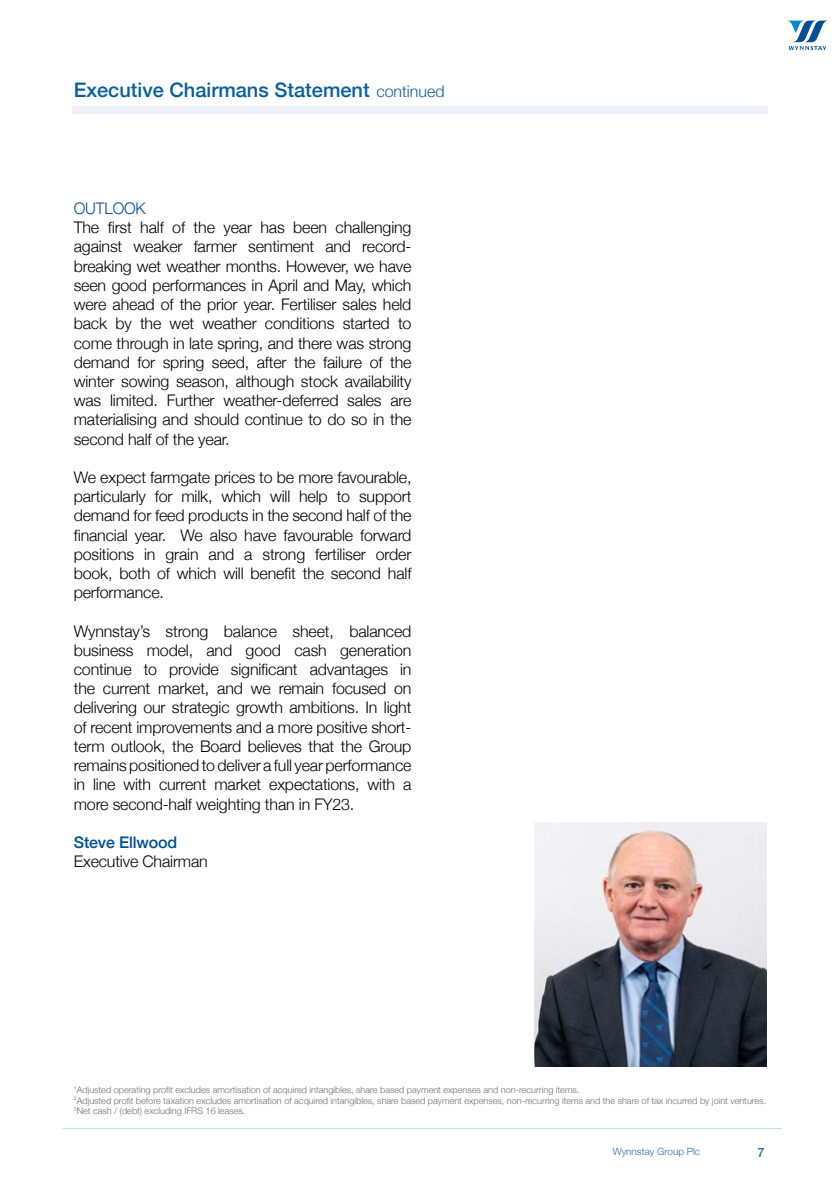
<style>
.page{position:relative;width:840px;height:1191px;background:#fff}
.page>*{position:absolute;margin:0;border:0;box-sizing:border-box;transform-origin:0 0}
.t1{font:500 20px "Helvetica Neue";color:#085f9d}
.t2{font:300 16px/19.2px "Helvetica Neue";letter-spacing:-.01em;color:#000;text-align:justify}
.t3{font:500 16px "Helvetica Neue";letter-spacing:-.01em;color:#005092}
.t4{font:300 16px "Helvetica Neue";letter-spacing:-.01em;color:#005092}
.t5{font:500 12.8px "Helvetica Neue";color:#2e6aa6}
.t6{font:300 10px "Helvetica Neue";color:#2e6aa6}
.t7{font:300 9px/11px "Helvetica Neue";color:#706f6f}
.s1{font-weight:300;font-size:16px}
</style>
<div class="page">
<svg style="left:788px;top:21px;width:39px;height:29px"></svg>
<div style="left:72px;top:106px;width:695px;height:8px;background:#edf0f8"></div>
<hr style="left:62px;top:1128px;width:719px;height:1px;background:#008bcb">
<img style="left:534px;top:822px;width:231px;height:244px">
<p class="t1" style="left:74px;top:74px;width:372px">Executive Chairmans Statement <span class="s1">continued</span></p>
<p class="t4" style="left:74px;top:195px;width:73px">OUTLOOK</p>
<p class="t2" style="left:74px;top:217px;width:339px">The first half of the year has been challenging against weaker farmer sentiment and record&shy;breaking wet weather months. However, we have seen good performances in April and May, which were ahead of the prior year. Fertiliser sales held back by the wet weather conditions started to come through in late spring, and there was strong demand for spring seed, after the failure of the winter sowing season, although stock availability was limited. Further weather-deferred sales are materialising and should continue to do so in the second half of the year.</p>
<p class="t2" style="left:74px;top:466px;width:339px">We expect farmgate prices to be more favourable, particularly for milk, which will help to support demand for feed products in the second half of the financial year. We also have favourable forward positions in grain and a strong fertiliser order book, both of which will benefit the second half performance.</p>
<p class="t2" style="left:74px;top:620px;width:339px">Wynnstay’s strong balance sheet, balanced business model, and good cash generation continue to provide significant advantages in the current market, and we remain focused on delivering our strategic growth ambitions. In light of recent improvements and a more positive short&shy;term outlook, the Board believes that the Group remains positioned to deliver a full year performance in line with current market expectations, with a more second-half weighting than in FY23.</p>
<p class="t3" style="left:74px;top:829px;width:105px">Steve Ellwood</p>
<p class="t2" style="left:74px;top:850px;width:135px">Executive Chairman</p>
<p class="t7" style="left:74px;top:1083px;width:693px"><sup>1</sup>Adjusted operating profit excludes amortisation of acquired intangibles, share based payment expenses and non-recurring items.<br><sup>2</sup>Adjusted profit before taxation excludes amortisation of acquired intangibles, share based payment expenses, non-recurring items and the share of tax incurred by joint ventures.<br><sup>3</sup>Net cash / (debt) excluding IFRS 16 leases.</p>
<p class="t6" style="left:612px;top:1143px;width:89px">Wynnstay Group Plc</p>
<p class="t5" style="left:757px;top:1141px;width:9px">7</p>
</div>
